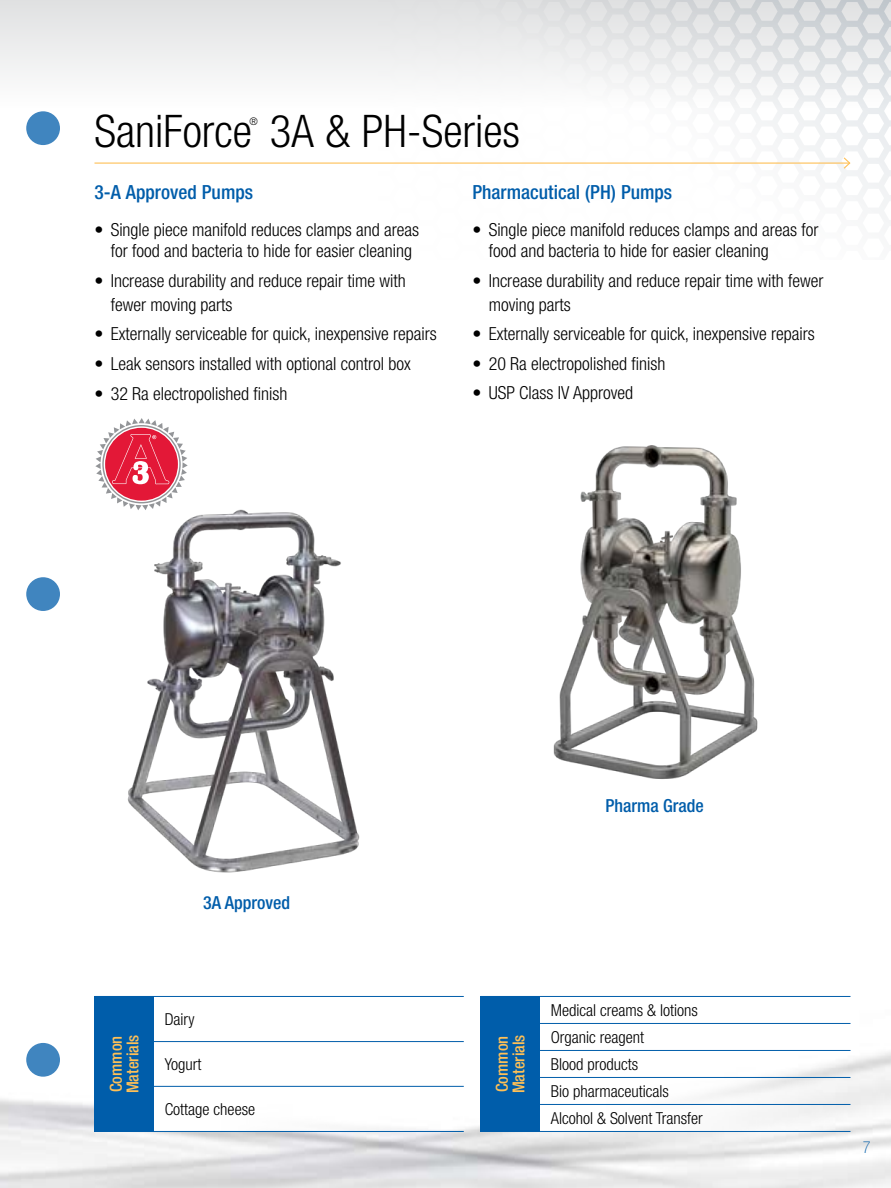
<style>
.page{position:relative;width:891px;height:1188px;background:#fff}
.page>*{position:absolute;margin:0;border:0;box-sizing:border-box;transform-origin:0 0}
.t1{font:300 condensed 45px "Helvetica Neue LT Std";color:#000}
.t2{font:500 condensed 19.5px "Helvetica Neue LT Std";color:#005daa}
.t3{font:300 condensed 18px/21px "Helvetica Neue LT Std";color:#000}
.t4{font:500 condensed 18px "Helvetica Neue LT Std";color:#005daa}
.t5{font:300 condensed 16.5px/27px "Helvetica Neue LT Std";color:#000}
.t6{font:500 condensed 16.5px/16.5px "Helvetica Neue LT Std";color:#fec057}
.t7{font:100 condensed 16.5px "Helvetica Neue LT Std";color:#005daa}
.t8{font:300 condensed 10.5px "Helvetica Neue LT Std";color:#000}
</style>
<div class="page">
<img style="left:0;top:996px;width:891px;height:192px">
<div style="left:0;top:0;width:891px;height:108px;background:linear-gradient(to bottom,#dfe0e1,#fefefe)"></div>
<svg style="left:378px;top:0;width:513px;height:225px"></svg>
<hr style="left:94px;top:163px;width:756px;height:1px;background:#fec057">
<svg style="left:842px;top:156px;width:9px;height:14px"></svg>
<img style="left:553px;top:445px;width:205px;height:334px">
<img style="left:127px;top:509px;width:233px;height:364px">
<svg style="left:95px;top:418px;width:93px;height:92px"></svg>
<svg style="left:540px;top:997px;width:310px;height:134px"></svg>
<svg style="left:154px;top:997px;width:310px;height:134px"></svg>
<div style="left:94px;top:996px;width:60px;height:135px;background:#005daa"></div>
<hr style="left:154px;top:996px;width:310px;height:1px;background:#005daa">
<hr style="left:154px;top:1041px;width:310px;height:1px;background:#005daa">
<hr style="left:154px;top:1086px;width:310px;height:1px;background:#005daa">
<hr style="left:94px;top:1131px;width:60px;height:1px;background:#005daa">
<hr style="left:154px;top:1131px;width:310px;height:1px;background:#005daa">
<div style="left:481px;top:996px;width:59px;height:135px;background:#005daa"></div>
<hr style="left:540px;top:996px;width:311px;height:1px;background:#005daa">
<hr style="left:540px;top:1023px;width:311px;height:1px;background:#005daa">
<hr style="left:540px;top:1050px;width:311px;height:1px;background:#005daa">
<hr style="left:540px;top:1077px;width:311px;height:1px;background:#005daa">
<hr style="left:540px;top:1104px;width:311px;height:1px;background:#005daa">
<hr style="left:481px;top:1131px;width:59px;height:1px;background:#005daa">
<hr style="left:540px;top:1131px;width:311px;height:1px;background:#005daa">
<div style="left:26px;top:111px;width:34px;height:34px;background:#4085bf;border-radius:50%"></div>
<div style="left:26px;top:577px;width:34px;height:34px;background:#4085bf;border-radius:50%"></div>
<div style="left:26px;top:1043px;width:34px;height:34px;background:#4085bf;border-radius:50%"></div>
<h1 class="t1" style="left:94px;top:106px;width:427px">SaniForce 3A &amp; PH-Series</h1>
<p class="t8" style="left:250px;top:115px;width:10px">®</p>
<p class="t2" style="left:94px;top:180px;width:160px">3-A Approved Pumps</p>
<p class="t3" style="left:94px;top:219px;width:326px;text-align:center">• Single piece manifold reduces clamps and areas for food and bacteria to hide for easier cleaning</p>
<p class="t3" style="left:111px;top:268px;width:297px;line-height:24px;text-indent:-16px">• Increase durability and reduce repair time with fewer moving parts</p>
<p class="t3" style="left:95px;top:323px;width:344px">• Externally serviceable for quick, inexpensive repairs</p>
<p class="t3" style="left:94px;top:353px;width:318px">• Leak sensors installed with optional control box</p>
<p class="t3" style="left:95px;top:383px;width:194px">• 32 Ra electropolished finish</p>
<p class="t2" style="left:472px;top:180px;width:201px">Pharmacutical (PH) Pumps</p>
<p class="t3" style="left:489px;top:219px;width:331px;text-indent:-16px">• Single piece manifold reduces clamps and areas for food and bacteria to hide for easier cleaning</p>
<p class="t3" style="left:489px;top:268px;width:336px;line-height:24px;text-indent:-16px">• Increase durability and reduce repair time with fewer moving parts</p>
<p class="t3" style="left:472px;top:323px;width:344px">• Externally serviceable for quick, inexpensive repairs</p>
<p class="t3" style="left:472px;top:353px;width:194px">• 20 Ra electropolished finish</p>
<p class="t3" style="left:472px;top:382px;width:162px">• USP Class IV Approved</p>
<p class="t4" style="left:203px;top:892px;width:88px">3A Approved</p>
<p class="t6" style="left:108px;top:1093px;width:60px;rotate:-90deg">Common<br>Materials</p>
<p class="t5" style="left:165px;top:1005px;width:31px">Dairy</p>
<p class="t5" style="left:165px;top:1050px;width:38px">Yogurt</p>
<p class="t5" style="left:165px;top:1095px;width:92px">Cottage cheese</p>
<p class="t4" style="left:605px;top:795px;width:100px">Pharma Grade</p>
<p class="t6" style="left:494px;top:1093px;width:60px;rotate:-90deg">Common<br>Materials</p>
<p class="t5" style="left:551px;top:996px;width:154px">Medical creams &amp; lotions<br>Organic reagent<br>Blood products<br>Bio pharmaceuticals<br>Alcohol &amp; Solvent Transfer</p>
<p class="t7" style="left:863px;top:1137px;width:9px">7</p>
</div>
